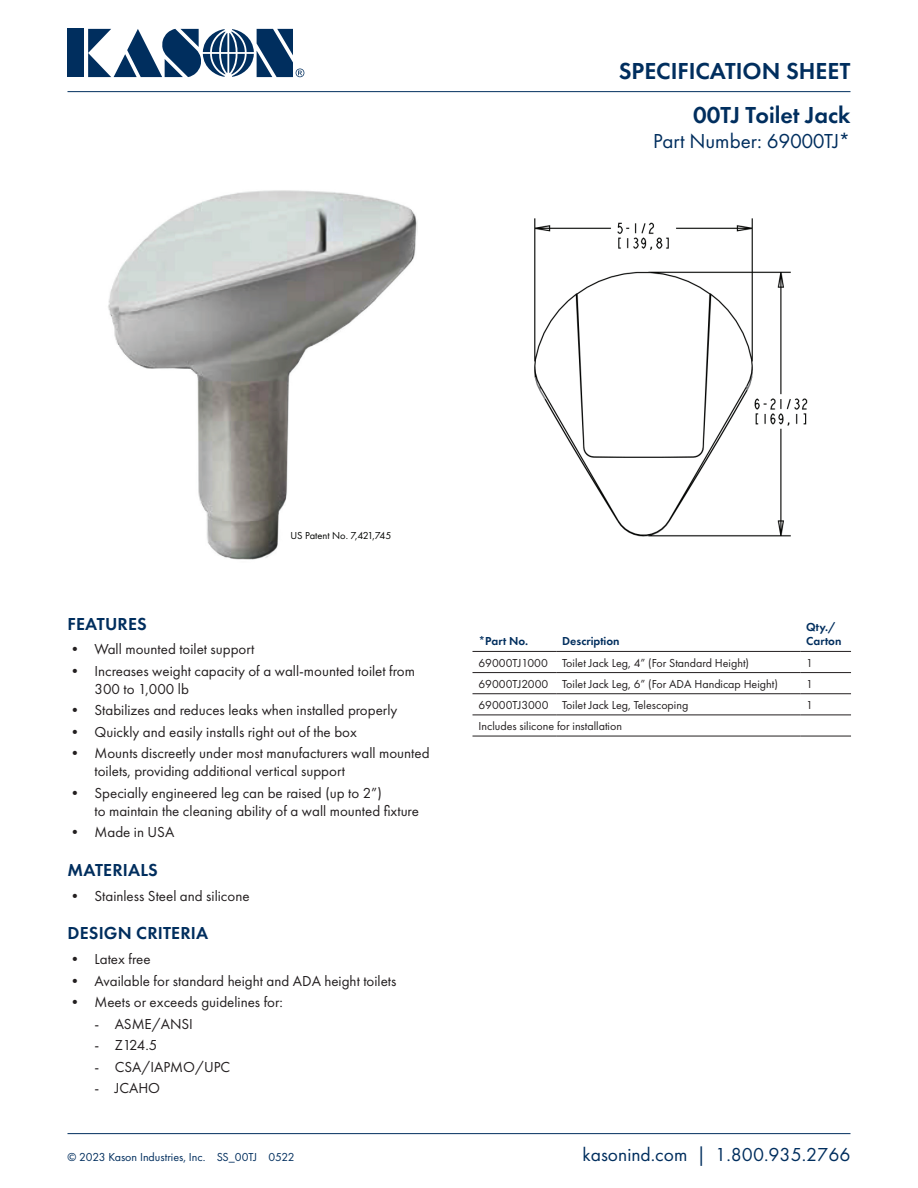
<style>
.page{position:relative;width:918px;height:1188px;background:#fff}
.page>*{position:absolute;margin:0;border:0;box-sizing:border-box;transform-origin:0 0}
.t1{font:600 24px "Futura PT";color:#002e5e}
.t2{font:21px "Futura PT";color:#002e5e}
.t3{font:19.5px "Futura PT";color:#002e5e}
.t4{font:600 18px "Futura PT";letter-spacing:.01em;color:#002e5e}
.t5{font:15px/18px "Futura PT";color:#231f20}
.t6{font:12px "Futura PT";color:#231f20}
.t7{font:12px "Futura PT";color:#002e5e}
.t8{font:600 12px/14.4px "Futura PT";color:#002e5e}
.t9{font:10.5px "Futura PT";color:#040503}
</style>
<div class="page">
<hr style="left:68px;top:1133px;width:782px;height:1px;background:#002e5e">
<div style="left:68px;top:29px;width:16px;height:48px;background:#002e5e"></div>
<svg style="left:88px;top:29px;width:216px;height:48px"></svg>
<hr style="left:68px;top:91px;width:782px;height:1px;background:#002e5e">
<hr style="left:472px;top:651px;width:84px;height:1px;background:#231f20">
<hr style="left:556px;top:651px;width:244px;height:1px;background:#231f20">
<hr style="left:800px;top:651px;width:51px;height:1px;background:#231f20">
<hr style="left:472px;top:672px;width:84px;height:1px;background:#231f20">
<hr style="left:556px;top:672px;width:244px;height:1px;background:#231f20">
<hr style="left:800px;top:672px;width:51px;height:1px;background:#231f20">
<hr style="left:472px;top:693px;width:84px;height:1px;background:#231f20">
<hr style="left:556px;top:693px;width:244px;height:1px;background:#231f20">
<hr style="left:800px;top:693px;width:51px;height:1px;background:#231f20">
<hr style="left:472px;top:715px;width:84px;height:1px;background:#231f20">
<hr style="left:556px;top:715px;width:244px;height:1px;background:#231f20">
<hr style="left:800px;top:715px;width:51px;height:1px;background:#231f20">
<hr style="left:472px;top:736px;width:84px;height:1px;background:#231f20">
<hr style="left:556px;top:736px;width:244px;height:1px;background:#231f20">
<hr style="left:800px;top:736px;width:51px;height:1px;background:#231f20">
<img style="left:108px;top:190px;width:310px;height:370px">
<img style="left:534px;top:218px;width:274px;height:319px">
<h1 class="t1" style="left:619px;top:56px;width:233px">SPECIFICATION SHEET</h1>
<h1 class="t1" style="left:693px;top:100px;width:159px">00TJ Toilet Jack</h1>
<h2 class="t2" style="left:653px;top:129px;width:199px">Part Number: 69000TJ*</h2>
<p class="t9" style="left:291px;top:529px;width:102px">US Patent No. 7,421,745</p>
<p class="t4" style="left:68px;top:612px;width:81px">FEATURES</p>
<p class="t5" style="left:68px;top:640px;width:188px">• Wall mounted toilet support</p>
<p class="t5" style="left:94px;top:662px;width:322px;text-indent:-27px">• Increases weight capacity of a wall-mounted toilet from<br>300 to 1,000 lb</p>
<p class="t5" style="left:68px;top:701px;width:331px">• Stabilizes and reduces leaks when installed properly</p>
<p class="t5" style="left:68px;top:723px;width:291px">• Quickly and easily installs right out of the box</p>
<p class="t5" style="left:94px;top:744px;width:337px;text-indent:-27px">• Mounts discreetly under most manufacturers wall mounted toilets, providing additional vertical support</p>
<p class="t5" style="left:94px;top:784px;width:326px;text-indent:-27px">• Specially engineered leg can be raised (up to 2”)<br>to maintain the cleaning ability of a wall mounted fixture</p>
<p class="t5" style="left:68px;top:823px;width:108px">• Made in USA</p>
<p class="t4" style="left:68px;top:859px;width:92px">MATERIALS</p>
<p class="t5" style="left:68px;top:887px;width:184px">• Stainless Steel and silicone</p>
<p class="t4" style="left:68px;top:922px;width:142px">DESIGN CRITERIA</p>
<p class="t5" style="left:68px;top:950px;width:85px">• Latex free</p>
<p class="t5" style="left:68px;top:972px;width:330px">• Available for standard height and ADA height toilets</p>
<p class="t5" style="left:68px;top:993px;width:217px">• Meets or exceeds guidelines for:</p>
<p class="t5" style="left:94px;top:1015px;width:100px">- ASME/ANSI</p>
<p class="t5" style="left:94px;top:1036px;width:64px">- Z124.5</p>
<p class="t5" style="left:94px;top:1058px;width:137px">- CSA/IAPMO/UPC</p>
<p class="t5" style="left:94px;top:1079px;width:67px">- JCAHO</p>
<p class="t7" style="left:68px;top:1150px;width:229px">© 2023 Kason Industries, Inc. SS_00TJ 0522</p>
<p class="t8" style="left:478px;top:634px;width:51px">*Part No.</p>
<p class="t8" style="left:562px;top:634px;width:59px">Description</p>
<p class="t8" style="left:806px;top:620px;width:37px">Qty./<br>Carton</p>
<p class="t6" style="left:478px;top:655px;width:272px">69000TJ1000 Toilet Jack Leg, 4” (For Standard Height)</p>
<p class="t6" style="left:806px;top:655px;width:8px">1</p>
<p class="t6" style="left:478px;top:677px;width:301px">69000TJ2000 Toilet Jack Leg, 6” (For ADA Handicap Height)</p>
<p class="t6" style="left:806px;top:677px;width:8px">1</p>
<p class="t6" style="left:478px;top:698px;width:211px">69000TJ3000 Toilet Jack Leg, Telescoping</p>
<p class="t6" style="left:806px;top:698px;width:8px">1</p>
<p class="t6" style="left:478px;top:719px;width:145px">Includes silicone for installation</p>
<h3 class="t3" style="left:583px;top:1143px;width:269px">kasonind.com | 1.800.935.2766</h3>
</div>
